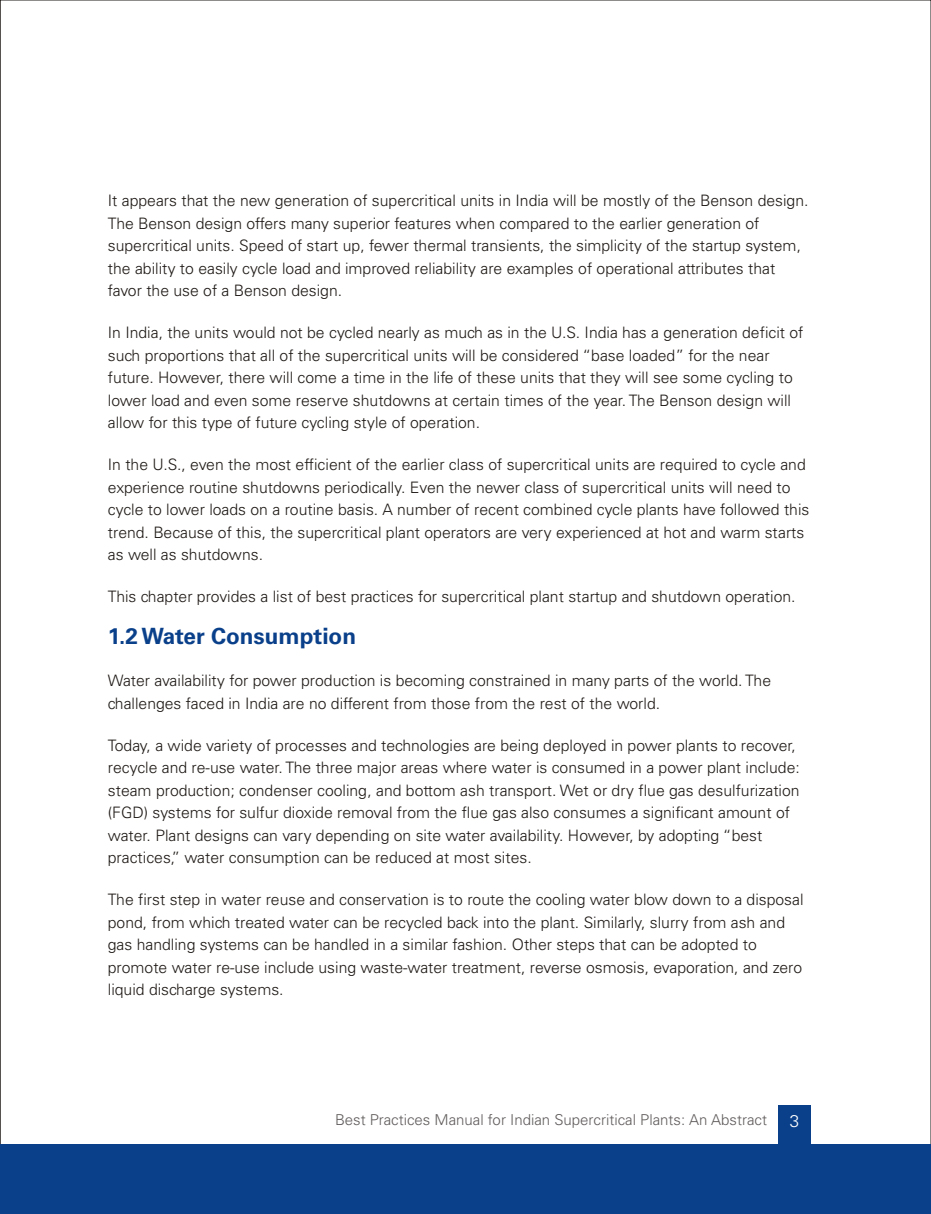
<style>
.page{position:relative;width:931px;height:1214px;background:#fff}
.page>*{position:absolute;margin:0;border:0;box-sizing:border-box;transform-origin:0 0}
.t1{font:22.5px "Univers 45 Light,Bold";color:#0a408a}
.t2{font:300 16.95px "Univers 45";color:#fff}
.t3{font:300 15.75px/22.5px "Univers 45";color:#1f1a17}
.t4{font:300 15px "Univers 45";color:#615c5c}
</style>
<div class="page">
<div style="left:778px;top:1105px;width:32px;height:60px;background:#0a408a"></div>
<div style="left:0;top:1143px;width:931px;height:70px;background:#0a408a"></div>
<p class="t3" style="left:108px;top:191px;width:702px">It appears that the new generation of supercritical units in India will be mostly of the Benson design.<br>The Benson design offers many superior features when compared to the earlier generation of supercritical units. Speed of start up, fewer thermal transients, the simplicity of the startup system, the ability to easily cycle load and improved reliability are examples of operational attributes that favor the use of a Benson design.</p>
<p class="t3" style="left:108px;top:323px;width:697px">In India, the units would not be cycled nearly as much as in the U.S. India has a generation deficit of such proportions that all of the supercritical units will be considered “base loaded” for the near future. However, there will come a time in the life of these units that they will see some cycling to lower load and even some reserve shutdowns at certain times of the year. The Benson design will allow for this type of future cycling style of operation.</p>
<p class="t3" style="left:108px;top:455px;width:703px">In the U.S., even the most efficient of the earlier class of supercritical units are required to cycle and experience routine shutdowns periodically. Even the newer class of supercritical units will need to cycle to lower loads on a routine basis. A number of recent combined cycle plants have followed this trend. Because of this, the supercritical plant operators are very experienced at hot and warm starts as well as shutdowns.</p>
<p class="t3" style="left:108px;top:587px;width:689px">This chapter provides a list of best practices for supercritical plant startup and shutdown operation.</p>
<h1 class="t1" style="left:108px;top:627px;width:250px">1.2 Water Consumption</h1>
<p class="t3" style="left:108px;top:671px;width:665px">Water availability for power production is becoming constrained in many parts of the world. The challenges faced in India are no different from those from the rest of the world.</p>
<p class="t3" style="left:108px;top:735px;width:693px">Today, a wide variety of processes and technologies are being deployed in power plants to recover, recycle and re-use water. The three major areas where water is consumed in a power plant include: steam production; condenser cooling, and bottom ash transport. Wet or dry flue gas desulfurization (FGD) systems for sulfur dioxide removal from the flue gas also consumes a significant amount of water. Plant designs can vary depending on site water availability. However, by adopting “best practices,” water consumption can be reduced at most sites.</p>
<p class="t3" style="left:108px;top:890px;width:697px">The first step in water reuse and conservation is to route the cooling water blow down to a disposal pond, from which treated water can be recycled back into the plant. Similarly, slurry from ash and gas handling systems can be handled in a similar fashion. Other steps that can be adopted to promote water re-use include using waste-water treatment, reverse osmosis, evaporation, and zero liquid discharge systems.</p>
<p class="t4" style="left:335px;top:1114px;width:433px">Best Practices Manual for Indian Supercritical Plants: An Abstract</p>
<p class="t2" style="left:790px;top:1114px;width:11px">3</p>
</div>
